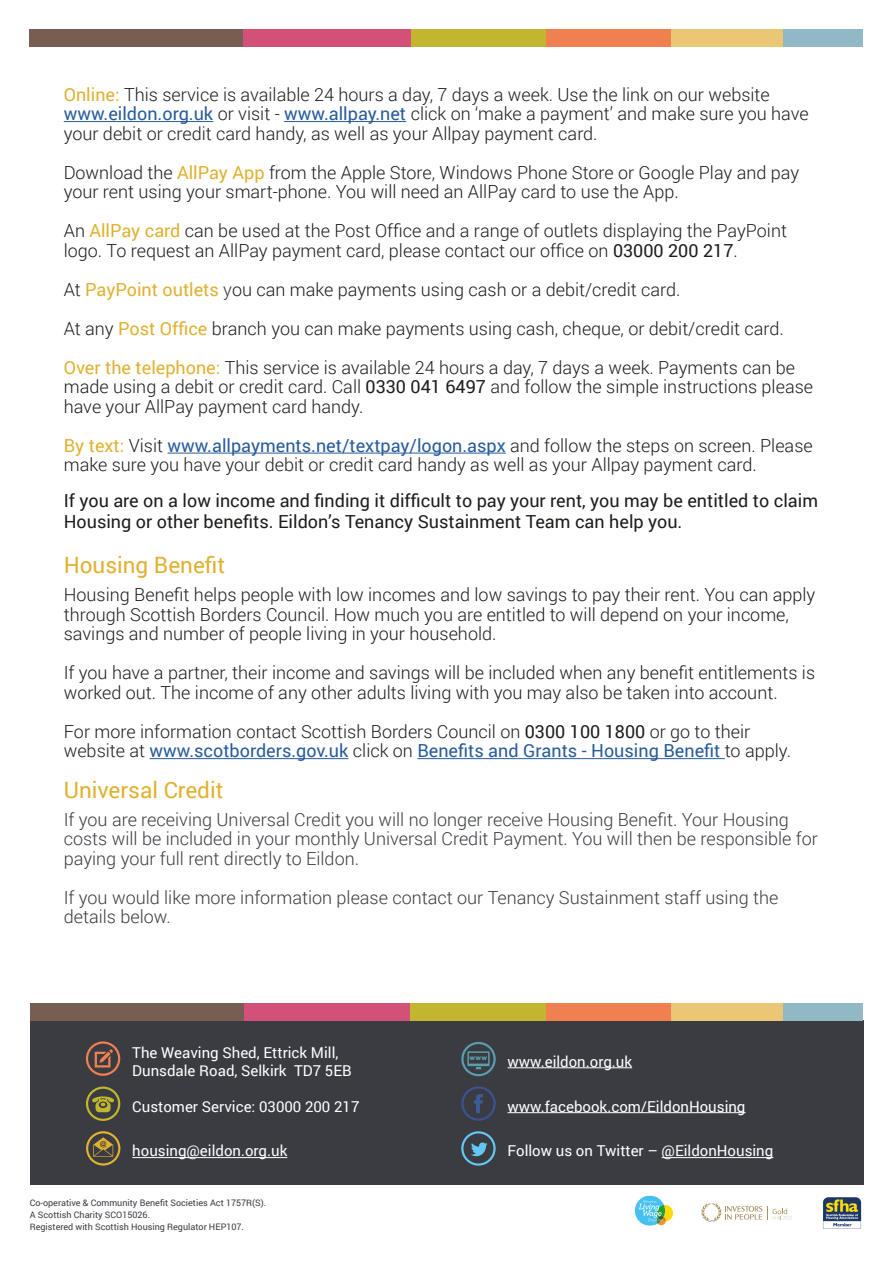
<style>
.page{position:relative;width:893px;height:1263px;background:#fff}
.page>*{position:absolute;margin:0;border:0;box-sizing:border-box;transform-origin:0 0}
.t1{font:22.5px "Roboto";color:#e0b02f}
.t2{font:300 18px/19.5px "Roboto";color:#1d1d1b}
.t3{font:300 18px/19.5px "Roboto";color:#3a3c42}
.t4{font:18px/21px "Roboto";color:#1d1d1b}
.t5{font:15px/18px "Roboto";color:#fff}
.t6{font:9px/12px "Roboto";color:#3a3c42}
.t7{font:900 6.6px "Gotham HTF";color:#5b9dad}
.s1{font-weight:400;color:#e0b02f}
.s2{font-weight:400;color:#275b9c}
.s3{font-weight:400}
.s4{color:#3a3c42}
</style>
<div class="page">
<div style="left:782px;top:30px;width:81px;height:17px;background:#90b9c5"></div>
<div style="left:668px;top:30px;width:114px;height:17px;background:#ebc775"></div>
<div style="left:546px;top:30px;width:125px;height:17px;background:#f08050"></div>
<div style="left:410px;top:30px;width:136px;height:17px;background:#c1b62d"></div>
<div style="left:243px;top:30px;width:167px;height:17px;background:#d35079"></div>
<div style="left:30px;top:30px;width:213px;height:17px;background:#765f52"></div>
<div style="left:30px;top:1020px;width:833px;height:164px;background:#3a3c42"></div>
<div style="left:782px;top:1004px;width:81px;height:17px;background:#90b9c5"></div>
<div style="left:668px;top:1004px;width:114px;height:17px;background:#ebc775"></div>
<div style="left:545px;top:1004px;width:125px;height:17px;background:#f08050"></div>
<div style="left:410px;top:1004px;width:135px;height:17px;background:#c1b62d"></div>
<div style="left:243px;top:1004px;width:167px;height:17px;background:#d35079"></div>
<div style="left:30px;top:1004px;width:213px;height:17px;background:#765f52"></div>
<svg style="left:86px;top:1041px;width:34px;height:35px"></svg>
<svg style="left:461px;top:1042px;width:35px;height:34px"></svg>
<hr style="left:508px;top:1067px;width:124px;height:1px;background:#fff">
<svg style="left:86px;top:1086px;width:34px;height:35px"></svg>
<svg style="left:461px;top:1086px;width:35px;height:35px"></svg>
<hr style="left:508px;top:1112px;width:237px;height:1px;background:#fff">
<svg style="left:86px;top:1131px;width:34px;height:34px"></svg>
<hr style="left:132px;top:1157px;width:155px;height:1px;background:#fff">
<svg style="left:461px;top:1131px;width:35px;height:35px"></svg>
<hr style="left:662px;top:1157px;width:111px;height:1px;background:#fff">
<img style="left:823px;top:1197px;width:39px;height:32px">
<svg style="left:701px;top:1203px;width:91px;height:19px"></svg>
<svg style="left:635px;top:1195px;width:38px;height:31px"></svg>
<hr style="left:64px;top:121px;width:149px;height:1px;background:#275b9c">
<hr style="left:284px;top:121px;width:122px;height:1px;background:#275b9c">
<hr style="left:168px;top:453px;width:338px;height:1px;background:#275b9c">
<hr style="left:150px;top:758px;width:198px;height:1px;background:#275b9c">
<hr style="left:417px;top:758px;width:308px;height:1px;background:#275b9c">
<p class="t2" style="left:64px;top:84px;width:746px"><span class="s1">Online:</span> This service is available 24 hours a day, 7 days a week. Use the link on our website <span class="s2">www.eildon.org.uk</span> or visit - <span class="s2">www.allpay.net</span> click on ‘make a payment’ and make sure you have your debit or credit card handy, as well as your Allpay payment card.</p>
<p class="t2" style="left:64px;top:162px;width:737px">Download the <span class="s1">AllPay App</span> from the Apple Store, Windows Phone Store or Google Play and pay your rent using your smart-phone. You will need an AllPay card to use the App.</p>
<p class="t2" style="left:64px;top:220px;width:725px">An <span class="s1">AllPay card</span> can be used at the Post Office and a range of outlets displaying the PayPoint logo. To request an AllPay payment card, please contact our office on <span class="s3">03000 200 217</span>.</p>
<p class="t2" style="left:64px;top:269px;width:733px;line-height:39px">At <span class="s1">PayPoint outlets</span> <span class="s4">y</span>ou can make payments using cash or a debit/credit card.<br>At any <span class="s1">Post Office</span> branch you can make payments using cash, cheque, or debit/credit card.<br><span class="s1">Over the telephone:</span> This service is available 24 hours a day, 7 days a week. Payments can be</p>
<p class="t2" style="left:64px;top:376px;width:751px">made using a debit or credit card. Call <span class="s3">0330 041 6497</span> and follow the simple instructions please have your AllPay payment card handy.</p>
<p class="t2" style="left:64px;top:435px;width:750px"><span class="s1">By text:</span> Visit <span class="s2">www.allpayments.net/textpay/logon.aspx</span> and follow the steps on screen. Please make sure you have your debit or credit card handy as well as your Allpay payment card.</p>
<p class="t4" style="left:64px;top:490px;width:756px">If you are on a low income and finding it difficult to pay your rent, you may be entitled to claim<br>Housing or other benefits. Eildon’s Tenancy Sustainment Team can help you.</p>
<p class="t1" style="left:64px;top:549px;width:163px">Housing Benefit</p>
<p class="t2" style="left:64px;top:584px;width:753px">Housing Benefit helps people with low incomes and low savings to pay their rent. You can apply through Scottish Borders Council. How much you are entitled to will depend on your income, savings and number of people living in your household.</p>
<p class="t2" style="left:64px;top:662px;width:753px">If you have a partner, their income and savings will be included when any benefit entitlements is worked out. The income of any other adults living with you may also be taken into account.</p>
<p class="t2" style="left:64px;top:721px;width:729px">For more information contact Scottish Borders Council on <span class="s3">0300 100 1800</span> or go to their website at <span class="s2">www.scotborders.gov.uk</span> click on <span class="s2">Benefits and Grants - Housing Benefit</span> to apply.</p>
<p class="t1" style="left:64px;top:774px;width:161px">Universal Credit</p>
<p class="t3" style="left:64px;top:809px;width:756px">If you are receiving Universal Credit you will no longer receive Housing Benefit. Your Housing costs will be included in your monthly Universal Credit Payment. You will then be responsible for paying your full rent directly to Eildon.</p>
<p class="t3" style="left:64px;top:887px;width:716px">If you would like more information please contact our Tenancy Sustainment staff using the details below.</p>
<p class="t5" style="left:132px;top:1043px;width:221px">The Weaving Shed, Ettrick Mill,<br>Dunsdale Road, Selkirk TD7 5EB</p>
<p class="t7" style="left:470px;top:1054px;width:19px">www</p>
<p class="t5" style="left:508px;top:1052px;width:126px">www.eildon.org.uk</p>
<p class="t5" style="left:132px;top:1097px;width:229px">Customer Service: 03000 200 217</p>
<p class="t5" style="left:508px;top:1097px;width:239px">www.facebook.com/EildonHousing</p>
<p class="t5" style="left:132px;top:1141px;width:157px">housing@eildon.org.uk</p>
<p class="t5" style="left:508px;top:1141px;width:267px">Follow us on Twitter – @EildonHousing</p>
<p class="t6" style="left:30px;top:1197px;width:238px">Co-operative &amp; Community Benefit Societies Act 1757R(S).<br>A Scottish Charity SCO15026.<br>Registered with Scottish Housing Regulator HEP107.</p>
</div>
